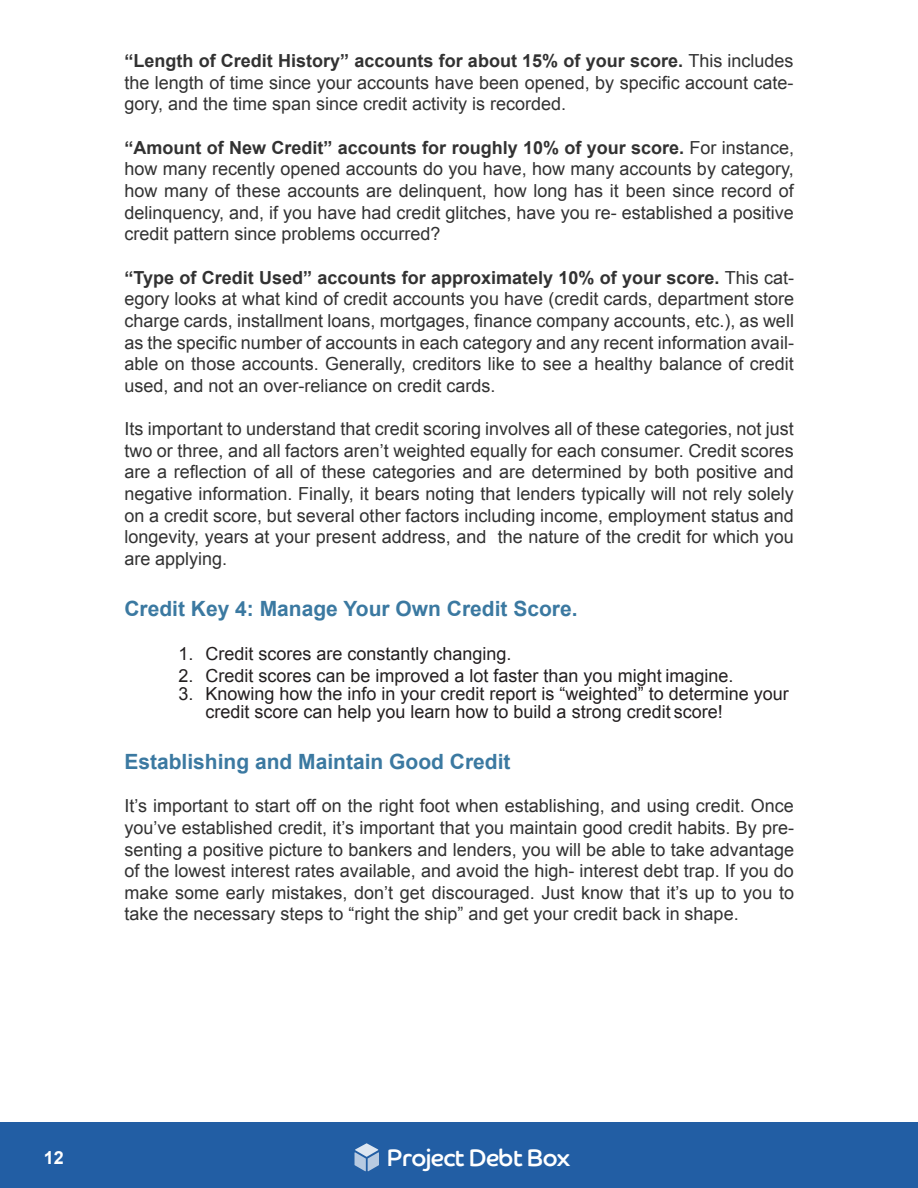
<style>
.page{position:relative;width:918px;height:1188px;background:#fff}
.page>*{position:absolute;margin:0;border:0;box-sizing:border-box;transform-origin:0 0}
.t1{font:23.85px "Co Headline";letter-spacing:-.02em;color:#fff}
.t2{font:700 21px "Arial";color:#3b79a1}
.Body_Text{font:18px/21.6px "Arial";color:#323232;text-align:justify}
.t3{font:18px/17.7px "Arial";color:#231f20}
.t4{font:700 18px "Arial";color:#fff}
.s1{font-weight:700}
</style>
<div class="page">
<div style="left:0;top:1122px;width:918px;height:66px;background:#225ea4"></div>
<svg style="left:355px;top:1143px;width:24px;height:28px"></svg>
<p class="Body_Text" style="left:124px;top:50px;width:671px"><span class="s1">“Length of Credit History” accounts for about 15% of your score.</span> This includes the length of time since your accounts have been opened, by specific account cate&shy;gory, and the time span since credit activity is recorded.</p>
<p class="Body_Text" style="left:124px;top:137px;width:671px"><span class="s1">“Amount of New Credit” accounts for roughly 10% of your score.</span> For instance, how many recently opened accounts do you have, how many accounts by category, how many of these accounts are delinquent, how long has it been since record of delinquency, and, if you have had credit glitches, have you re- established a positive credit pattern since problems occurred?</p>
<p class="Body_Text" style="left:124px;top:267px;width:671px"><span class="s1">“Type of Credit Used” accounts for approximately 10% of your score.</span> This cat&shy;egory looks at what kind of credit accounts you have (credit cards, department store charge cards, installment loans, mortgages, finance company accounts, etc.), as well as the specific number of accounts in each category and any recent information avail&shy;able on those accounts. Generally, creditors like to see a healthy balance of credit used, and not an over-reliance on credit cards.</p>
<p class="Body_Text" style="left:124px;top:418px;width:671px">Its important to understand that credit scoring involves all of these categories, not just two or three, and all factors aren’t weighted equally for each consumer. Credit scores are a reflection of all of these categories and are determined by both positive and negative information. Finally, it bears noting that lenders typically will not rely solely on a credit score, but several other factors including income, employment status and longevity, years at your present address, and the nature of the credit for which you are applying.</p>
<p class="t2" style="left:124px;top:595px;width:455px">Credit Key 4: Manage Your Own Credit Score.</p>
<p class="t3" style="left:178px;top:645px;width:334px">1. Credit scores are constantly changing.</p>
<p class="t3" style="left:178px;top:667px;width:557px">2. Credit scores can be improved a lot faster than you might imagine.</p>
<p class="t3" style="left:206px;top:685px;width:585px;text-indent:-27px">3. Knowing how the info in your credit report is “weighted” to determine your credit score can help you learn how to build a strong credit score!</p>
<p class="t2" style="left:124px;top:747px;width:388px">Establishing and Maintain Good Credit</p>
<p class="Body_Text" style="left:124px;top:795px;width:671px">It’s important to start off on the right foot when establishing, and using credit. Once you’ve established credit, it’s important that you maintain good credit habits. By pre&shy;senting a positive picture to bankers and lenders, you will be able to take advantage of the lowest interest rates available, and avoid the high- interest debt trap. If you do make some early mistakes, don’t get discouraged. Just know that it’s up to you to take the necessary steps to “right the ship” and get your credit back in shape.</p>
<p class="t4" style="left:44px;top:1146px;width:22px">12</p>
<h1 class="t1" style="left:387px;top:1144px;width:185px">Project Debt Box</h1>
</div>
